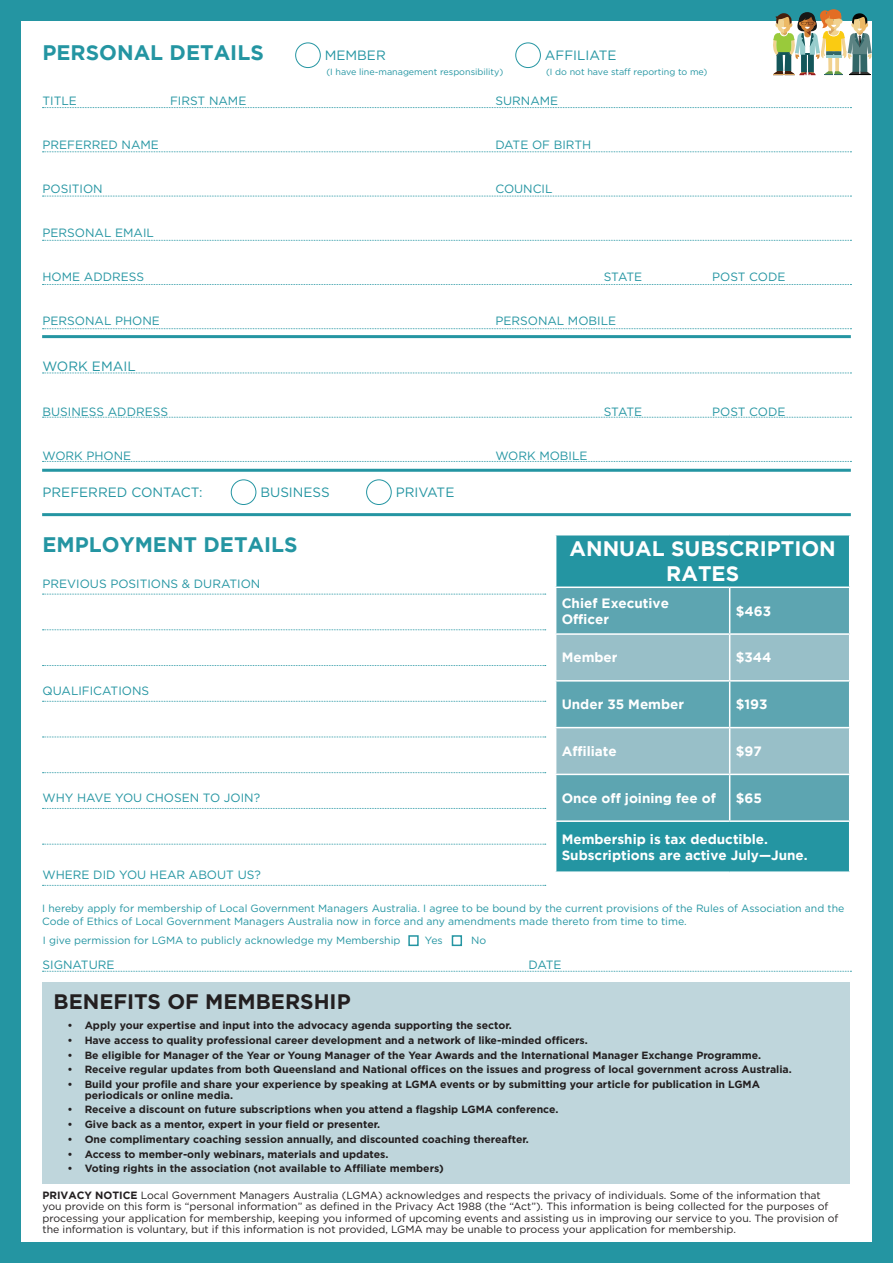
<style>
.page{position:relative;width:893px;height:1263px;background:#2495a2}
.page>*{position:absolute;margin:0;border:0;box-sizing:border-box;transform-origin:0 0}
.t1{font:700 21px "Gotham";color:#2495a2}
.t2{font:700 21px/25.2px "Gotham";color:#fff;text-align:center}
.t3{font:700 21px "Gotham";color:#231f20}
.t4{font:700 13.5px/16.2px "Gotham";color:#fff}
.t5{font:13.5px "Gotham";color:#2495a2}
.t6{font:12px "Gotham";color:#2495a2}
.t7{font:700 10.5px/10.5px "Gotham";color:#231f20}
.t8{font:10.5px/11.2px "Gotham";color:#231f20}
.t9{font:10.5px/12.6px "Gotham";color:#2495a2}
.t10{font:9px "Gotham";color:#2495a2}
.s1{font-weight:700}
</style>
<div class="page">
<div style="left:21px;top:21px;width:851px;height:1221px;background:#fff"></div>
<div style="left:43px;top:982px;width:807px;height:202px;background:#bfd6dc"></div>
<div style="left:295px;top:43px;width:26px;height:25px;border:1px solid #2495a2;border-radius:50%"></div>
<div style="left:515px;top:43px;width:26px;height:25px;border:1px solid #2495a2;border-radius:50%"></div>
<div style="left:231px;top:479px;width:25px;height:26px;border:1px solid #2495a2;border-radius:50%"></div>
<div style="left:366px;top:479px;width:26px;height:26px;border:1px solid #2495a2;border-radius:50%"></div>
<svg style="left:43px;top:107px;width:808px;height:1px"></svg>
<svg style="left:43px;top:151px;width:808px;height:1px"></svg>
<svg style="left:43px;top:196px;width:808px;height:1px"></svg>
<svg style="left:43px;top:240px;width:808px;height:1px"></svg>
<svg style="left:43px;top:284px;width:808px;height:1px"></svg>
<svg style="left:43px;top:328px;width:808px;height:1px"></svg>
<svg style="left:43px;top:373px;width:808px;height:1px"></svg>
<svg style="left:43px;top:417px;width:808px;height:1px"></svg>
<svg style="left:43px;top:461px;width:808px;height:1px"></svg>
<hr style="left:42px;top:335px;width:809px;height:3px;background:#2495a2">
<hr style="left:42px;top:513px;width:809px;height:3px;background:#2495a2">
<hr style="left:42px;top:469px;width:809px;height:3px;background:#2495a2">
<div style="left:556px;top:535px;width:293px;height:336px;background:#2495a2"></div>
<div style="left:556px;top:588px;width:293px;height:232px;background:#5da5b1"></div>
<svg style="left:556px;top:635px;width:293px;height:139px;background:#85b7c0"></svg>
<hr style="left:555px;top:586px;width:175px;height:2px;background:#fff">
<hr style="left:730px;top:586px;width:120px;height:2px;background:#fff">
<hr style="left:729px;top:588px;width:1px;height:45px;background:#fff">
<hr style="left:555px;top:633px;width:175px;height:2px;background:#fff">
<hr style="left:730px;top:633px;width:120px;height:2px;background:#fff">
<hr style="left:729px;top:635px;width:1px;height:45px;background:#fff">
<hr style="left:555px;top:680px;width:175px;height:2px;background:#fff">
<hr style="left:730px;top:680px;width:120px;height:2px;background:#fff">
<hr style="left:729px;top:682px;width:1px;height:45px;background:#fff">
<hr style="left:555px;top:727px;width:175px;height:1px;background:#fff">
<hr style="left:730px;top:727px;width:120px;height:1px;background:#fff">
<hr style="left:729px;top:728px;width:1px;height:46px;background:#fff">
<hr style="left:555px;top:774px;width:175px;height:1px;background:#fff">
<hr style="left:730px;top:774px;width:120px;height:1px;background:#fff">
<hr style="left:729px;top:775px;width:1px;height:45px;background:#fff">
<hr style="left:555px;top:820px;width:175px;height:2px;background:#fff">
<hr style="left:730px;top:820px;width:120px;height:2px;background:#fff">
<svg style="left:43px;top:594px;width:503px;height:1px"></svg>
<svg style="left:43px;top:629px;width:503px;height:1px"></svg>
<svg style="left:43px;top:665px;width:503px;height:1px"></svg>
<svg style="left:43px;top:701px;width:503px;height:1px"></svg>
<svg style="left:43px;top:737px;width:503px;height:1px"></svg>
<svg style="left:43px;top:772px;width:503px;height:1px"></svg>
<svg style="left:43px;top:808px;width:503px;height:1px"></svg>
<svg style="left:43px;top:844px;width:503px;height:1px"></svg>
<svg style="left:43px;top:885px;width:503px;height:1px"></svg>
<svg style="left:43px;top:971px;width:808px;height:1px"></svg>
<img style="left:773px;top:9px;width:99px;height:67px">
<div style="left:408px;top:935px;width:11px;height:11px;border:2px solid #2495a2"></div>
<div style="left:452px;top:935px;width:10px;height:11px;border:2px solid #2495a2"></div>
<p class="t1" style="left:43px;top:41px;width:223px">PERSONAL DETAILS</p>
<p class="t5" style="left:325px;top:47px;width:63px">MEMBER</p>
<p class="t5" style="left:545px;top:47px;width:73px">AFFILIATE</p>
<p class="t6" style="left:43px;top:93px;width:36px">TITLE</p>
<p class="t6" style="left:170px;top:93px;width:78px">FIRST NAME</p>
<p class="t6" style="left:495px;top:93px;width:64px">SURNAME</p>
<p class="t6" style="left:43px;top:137px;width:118px">PREFERRED NAME</p>
<p class="t6" style="left:495px;top:137px;width:97px">DATE OF BIRTH</p>
<p class="t6" style="left:43px;top:181px;width:62px">POSITION</p>
<p class="t6" style="left:495px;top:181px;width:59px">COUNCIL</p>
<p class="t6" style="left:43px;top:225px;width:113px">PERSONAL EMAIL</p>
<p class="t6" style="left:43px;top:269px;width:103px">HOME ADDRESS</p>
<p class="t6" style="left:604px;top:269px;width:40px">STATE</p>
<p class="t6" style="left:712px;top:269px;width:75px">POST CODE</p>
<p class="t6" style="left:43px;top:313px;width:119px">PERSONAL PHONE</p>
<p class="t6" style="left:495px;top:313px;width:122px">PERSONAL MOBILE</p>
<p class="t5" style="left:43px;top:358px;width:95px">WORK EMAIL</p>
<p class="t6" style="left:43px;top:404px;width:127px">BUSINESS ADDRESS</p>
<p class="t6" style="left:604px;top:404px;width:40px">STATE</p>
<p class="t6" style="left:712px;top:404px;width:75px">POST CODE</p>
<p class="t6" style="left:43px;top:448px;width:90px">WORK PHONE</p>
<p class="t6" style="left:495px;top:448px;width:94px">WORK MOBILE</p>
<p class="t5" style="left:43px;top:484px;width:162px">PREFERRED CONTACT:</p>
<p class="t5" style="left:260px;top:484px;width:71px">BUSINESS</p>
<p class="t5" style="left:396px;top:484px;width:60px">PRIVATE</p>
<p class="t10" style="left:326px;top:66px;width:179px">(I have line-management responsibility)</p>
<p class="t10" style="left:546px;top:66px;width:163px">(I do not have staff reporting to me)</p>
<p class="t1" style="left:43px;top:533px;width:257px">EMPLOYMENT DETAILS</p>
<p class="t6" style="left:43px;top:576px;width:219px">PREVIOUS POSITIONS &amp; DURATION</p>
<p class="t6" style="left:43px;top:683px;width:108px">QUALIFICATIONS</p>
<p class="t6" style="left:43px;top:790px;width:219px">WHY HAVE YOU CHOSEN TO JOIN?</p>
<p class="t6" style="left:43px;top:867px;width:220px">WHERE DID YOU HEAR ABOUT US?</p>
<p class="t2" style="left:569px;top:535px;width:268px">ANNUAL SUBSCRIPTION<br>RATES</p>
<p class="t4" style="left:562px;top:594px;width:109px">Chief Executive<br>Officer</p>
<p class="t4" style="left:736px;top:602px;width:37px">$463</p>
<p class="t4" style="left:562px;top:649px;width:57px">Member</p>
<p class="t4" style="left:736px;top:649px;width:37px">$344</p>
<p class="t4" style="left:562px;top:696px;width:124px">Under 35 Member</p>
<p class="t4" style="left:736px;top:696px;width:33px">$193</p>
<p class="t4" style="left:562px;top:743px;width:57px">Affiliate</p>
<p class="t4" style="left:736px;top:743px;width:28px">$97</p>
<p class="t4" style="left:562px;top:789px;width:156px">Once off joining fee of</p>
<p class="t4" style="left:736px;top:789px;width:28px">$65</p>
<p class="t4" style="left:562px;top:830px;width:248px">Membership is tax deductible.<br>Subscriptions are active July—June.</p>
<p class="t9" style="left:42px;top:902px;width:804px">I hereby apply for membership of Local Government Managers Australia. I agree to be bound by the current provisions of the Rules of Association and the<br>Code of Ethics of Local Government Managers Australia now in force and any amendments made thereto from time to time.</p>
<p class="t9" style="left:43px;top:934px;width:359px">I give permission for LGMA to publicly acknowledge my Membership</p>
<p class="t9" style="left:425px;top:934px;width:19px">Yes</p>
<p class="t9" style="left:471px;top:934px;width:17px">No</p>
<p class="t6" style="left:43px;top:957px;width:74px">SIGNATURE</p>
<p class="t6" style="left:529px;top:957px;width:35px">DATE</p>
<p class="t3" style="left:54px;top:988px;width:299px">BENEFITS OF MEMBERSHIP</p>
<p class="t7" style="left:68px;top:1020px;width:446px">• Apply your expertise and input into the advocacy agenda supporting the sector.</p>
<p class="t7" style="left:68px;top:1035px;width:522px">• Have access to quality professional career development and a network of like-minded officers.</p>
<p class="t7" style="left:68px;top:1049px;width:695px">• Be eligible for Manager of the Year or Young Manager of the Year Awards and the International Manager Exchange Programme.</p>
<p class="t7" style="left:68px;top:1064px;width:726px">• Receive regular updates from both Queensland and National offices on the issues and progress of local government across Australia.</p>
<p class="t7" style="left:85px;top:1079px;width:677px;text-indent:-17px">• Build your profile and share your experience by speaking at LGMA events or by submitting your article for publication in LGMA periodicals or online media.</p>
<p class="t7" style="left:68px;top:1104px;width:492px">• Receive a discount on future subscriptions when you attend a flagship LGMA conference.</p>
<p class="t7" style="left:68px;top:1119px;width:314px">• Give back as a mentor, expert in your field or presenter.</p>
<p class="t7" style="left:68px;top:1134px;width:463px">• One complimentary coaching session annually, and discounted coaching thereafter.</p>
<p class="t7" style="left:68px;top:1148px;width:322px">• Access to member-only webinars, materials and updates.</p>
<p class="t7" style="left:68px;top:1163px;width:378px">• Voting rights in the association (not available to Affiliate members)</p>
<p class="t8" style="left:43px;top:1189px;width:797px"><span class="s1">PRIVACY NOTICE</span> Local Government Managers Australia (LGMA) acknowledges and respects the privacy of individuals. Some of the information that you provide on this form is “personal information” as defined in the Privacy Act 1988 (the “Act”). This information is being collected for the purposes of processing your application for membership, keeping you informed of upcoming events and assisting us in improving our service to you. The provision of the information is voluntary, but if this information is not provided, LGMA may be unable to process your application for membership.</p>
</div>
